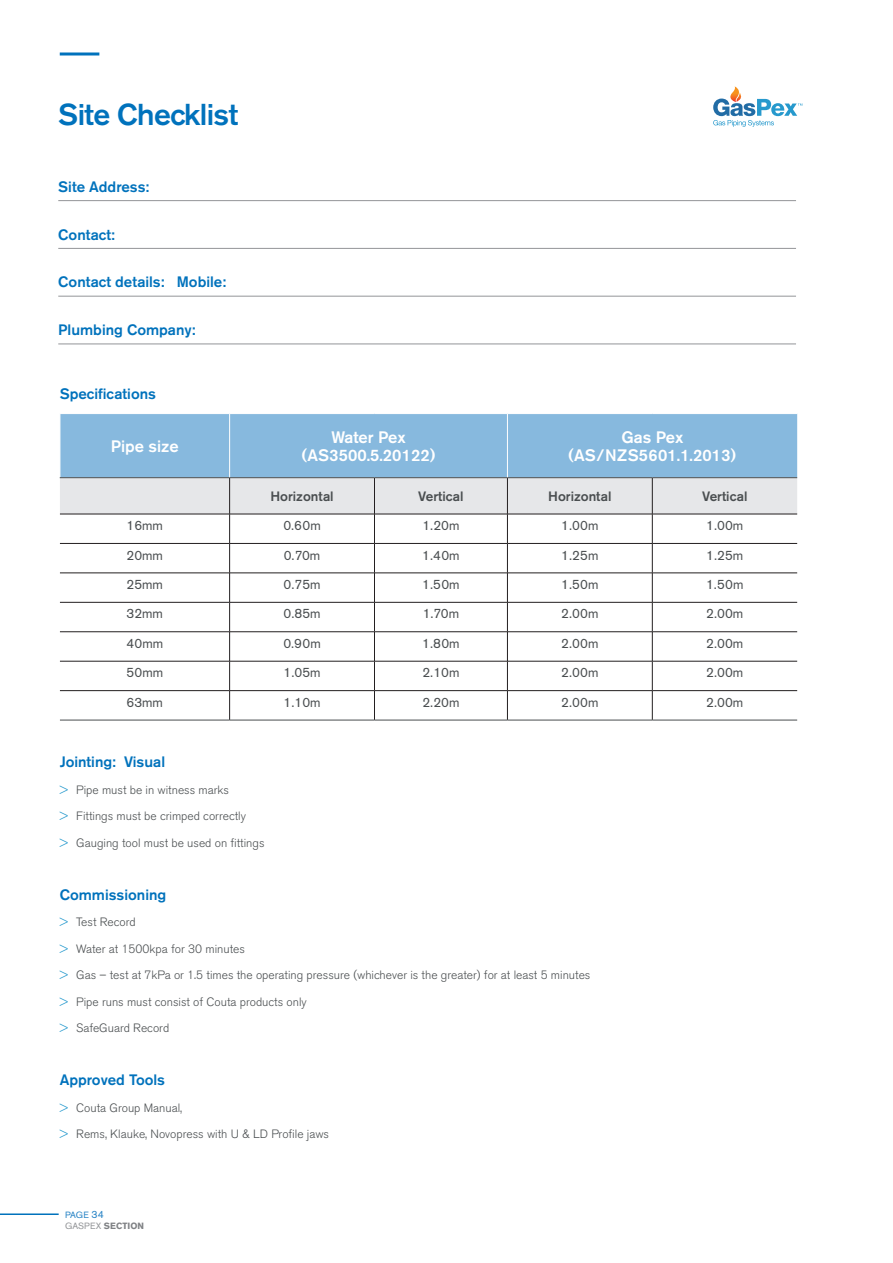
<style>
.page{position:relative;width:893px;height:1263px;background:#fff}
.page>*{position:absolute;margin:0;border:0;box-sizing:border-box;transform-origin:0 0}
.t1{font:500 30px "Akzidenz Grotesk BE";letter-spacing:-.02em;color:#0072bc}
.t2{font:500 16.5px "Akzidenz Grotesk BE";color:#fff}
.t3{font:500 16.5px "Akzidenz Grotesk BE";letter-spacing:.02em;color:#fff}
.t4{font:500 15px "Akzidenz Grotesk BE";color:#0072bc}
.t5{font:13.5px "Akzidenz Grotesk BE";color:#4a4e50}
.t6{font:500 13.5px "Akzidenz Grotesk BE";color:#4a4e50}
.t7{font:300 12px "Akzidenz Grotesk BE";color:#4a4e50}
.t8{font:700 9px/10.5px "Akzidenz Grotesk BE";letter-spacing:.01em;color:#808285}
.s1{color:#2699cd}
.s2{font-weight:400;color:#2783c5}
.s3{font-weight:400;font-size:10.5px;color:#2783c5}
.s4{font-weight:400;color:#939598}
</style>
<div class="page">
<hr style="left:0;top:1213px;width:59px;height:2px;background:#0072bc">
<svg style="left:713px;top:86px;width:89px;height:41px"></svg>
<hr style="left:60px;top:53px;width:39px;height:3px;background:#0072bc">
<hr style="left:58px;top:200px;width:738px;height:1px;background:#939598">
<hr style="left:58px;top:248px;width:738px;height:1px;background:#939598">
<hr style="left:58px;top:296px;width:738px;height:1px;background:#939598">
<hr style="left:58px;top:344px;width:738px;height:1px;background:#939598">
<div style="left:61px;top:414px;width:736px;height:63px;background:#87b9de"></div>
<svg style="left:60px;top:478px;width:737px;height:242px"></svg>
<hr style="left:229px;top:414px;width:1px;height:63px;background:#fff">
<hr style="left:507px;top:414px;width:1px;height:63px;background:#fff">
<hr style="left:60px;top:477px;width:170px;height:1px;background:#4a4e50">
<hr style="left:230px;top:477px;width:144px;height:1px;background:#4a4e50">
<hr style="left:374px;top:477px;width:133px;height:1px;background:#4a4e50">
<hr style="left:507px;top:477px;width:145px;height:1px;background:#4a4e50">
<hr style="left:652px;top:477px;width:145px;height:1px;background:#4a4e50">
<hr style="left:60px;top:720px;width:170px;height:1px;background:#4a4e50">
<hr style="left:230px;top:720px;width:144px;height:1px;background:#4a4e50">
<hr style="left:374px;top:720px;width:133px;height:1px;background:#4a4e50">
<hr style="left:507px;top:720px;width:145px;height:1px;background:#4a4e50">
<hr style="left:652px;top:720px;width:145px;height:1px;background:#4a4e50">
<p class="t1" style="left:58px;top:96px;width:181px">Site Checklist</p>
<p class="t4" style="left:58px;top:177px;width:92px">Site Address:</p>
<p class="t4" style="left:58px;top:225px;width:58px">Contact:</p>
<p class="t4" style="left:58px;top:273px;width:169px">Contact details: Mobile:</p>
<p class="t4" style="left:58px;top:321px;width:139px">Plumbing Company:</p>
<p class="t4" style="left:60px;top:384px;width:98px">Specifications</p>
<p class="t2" style="left:111px;top:436px;width:70px">Pipe size</p>
<p class="t2" style="left:331px;top:427px;width:76px">Water Pex</p>
<p class="t2" style="left:302px;top:445px;width:135px">(AS3500.5.20122)</p>
<p class="t2" style="left:621px;top:427px;width:63px">Gas Pex</p>
<p class="t3" style="left:568px;top:445px;width:170px">(AS/NZS5601.1.2013)</p>
<p class="t6" style="left:270px;top:488px;width:65px">Horizontal</p>
<p class="t6" style="left:418px;top:488px;width:47px">Vertical</p>
<p class="t6" style="left:548px;top:488px;width:65px">Horizontal</p>
<p class="t6" style="left:702px;top:488px;width:47px">Vertical</p>
<p class="t5" style="left:126px;top:517px;width:38px">16mm</p>
<p class="t5" style="left:283px;top:517px;width:39px">0.60m</p>
<p class="t5" style="left:422px;top:517px;width:39px">1.20m</p>
<p class="t5" style="left:561px;top:517px;width:39px">1.00m</p>
<p class="t5" style="left:706px;top:517px;width:39px">1.00m</p>
<p class="t5" style="left:126px;top:547px;width:38px">20mm</p>
<p class="t5" style="left:284px;top:547px;width:38px">0.70m</p>
<p class="t5" style="left:422px;top:547px;width:39px">1.40m</p>
<p class="t5" style="left:561px;top:547px;width:39px">1.25m</p>
<p class="t5" style="left:706px;top:547px;width:39px">1.25m</p>
<p class="t5" style="left:126px;top:576px;width:38px">25mm</p>
<p class="t5" style="left:283px;top:576px;width:39px">0.75m</p>
<p class="t5" style="left:422px;top:576px;width:39px">1.50m</p>
<p class="t5" style="left:561px;top:576px;width:39px">1.50m</p>
<p class="t5" style="left:706px;top:576px;width:39px">1.50m</p>
<p class="t5" style="left:126px;top:606px;width:38px">32mm</p>
<p class="t5" style="left:283px;top:606px;width:39px">0.85m</p>
<p class="t5" style="left:423px;top:606px;width:38px">1.70m</p>
<p class="t5" style="left:561px;top:606px;width:39px">2.00m</p>
<p class="t5" style="left:706px;top:606px;width:39px">2.00m</p>
<p class="t5" style="left:126px;top:635px;width:38px">40mm</p>
<p class="t5" style="left:283px;top:635px;width:39px">0.90m</p>
<p class="t5" style="left:422px;top:635px;width:39px">1.80m</p>
<p class="t5" style="left:561px;top:635px;width:39px">2.00m</p>
<p class="t5" style="left:706px;top:635px;width:39px">2.00m</p>
<p class="t5" style="left:126px;top:664px;width:38px">50mm</p>
<p class="t5" style="left:283px;top:664px;width:39px">1.05m</p>
<p class="t5" style="left:422px;top:664px;width:39px">2.10m</p>
<p class="t5" style="left:561px;top:664px;width:39px">2.00m</p>
<p class="t5" style="left:706px;top:664px;width:39px">2.00m</p>
<p class="t5" style="left:126px;top:694px;width:38px">63mm</p>
<p class="t5" style="left:283px;top:694px;width:39px">1.10m</p>
<p class="t5" style="left:422px;top:694px;width:39px">2.20m</p>
<p class="t5" style="left:561px;top:694px;width:39px">2.00m</p>
<p class="t5" style="left:706px;top:694px;width:39px">2.00m</p>
<p class="t4" style="left:60px;top:753px;width:107px">Jointing: Visual</p>
<p class="t7" style="left:60px;top:783px;width:171px"><span class="s1">&gt;</span> Pipe must be in witness marks</p>
<p class="t7" style="left:60px;top:809px;width:188px"><span class="s1">&gt;</span> Fittings must be crimped correctly</p>
<p class="t7" style="left:60px;top:836px;width:206px"><span class="s1">&gt;</span> Gauging tool must be used on fittings</p>
<p class="t4" style="left:60px;top:885px;width:108px">Commissioning</p>
<p class="t7" style="left:60px;top:915px;width:78px"><span class="s1">&gt;</span> Test Record</p>
<p class="t7" style="left:60px;top:942px;width:187px"><span class="s1">&gt;</span> Water at 1500kpa for 30 minutes</p>
<p class="t7" style="left:60px;top:968px;width:532px"><span class="s1">&gt;</span> Gas – test at 7kPa or 1.5 times the operating pressure (whichever is the greater) for at least 5 minutes</p>
<p class="t7" style="left:60px;top:995px;width:249px"><span class="s1">&gt;</span> Pipe runs must consist of Couta products only</p>
<p class="t7" style="left:60px;top:1021px;width:111px"><span class="s1">&gt;</span> SafeGuard Record</p>
<p class="t4" style="left:60px;top:1071px;width:107px">Approved Tools</p>
<p class="t7" style="left:60px;top:1101px;width:124px"><span class="s1">&gt;</span> Couta Group Manual,</p>
<p class="t7" style="left:60px;top:1127px;width:271px"><span class="s1">&gt;</span> Rems, Klauke, Novopress with U &amp; LD Profile jaws</p>
<p class="t8" style="left:65px;top:1210px;width:80px"><span class="s2">PAGE</span> <span class="s3">34<br></span><span class="s4">GASPEX</span> SECTION</p>
</div>
